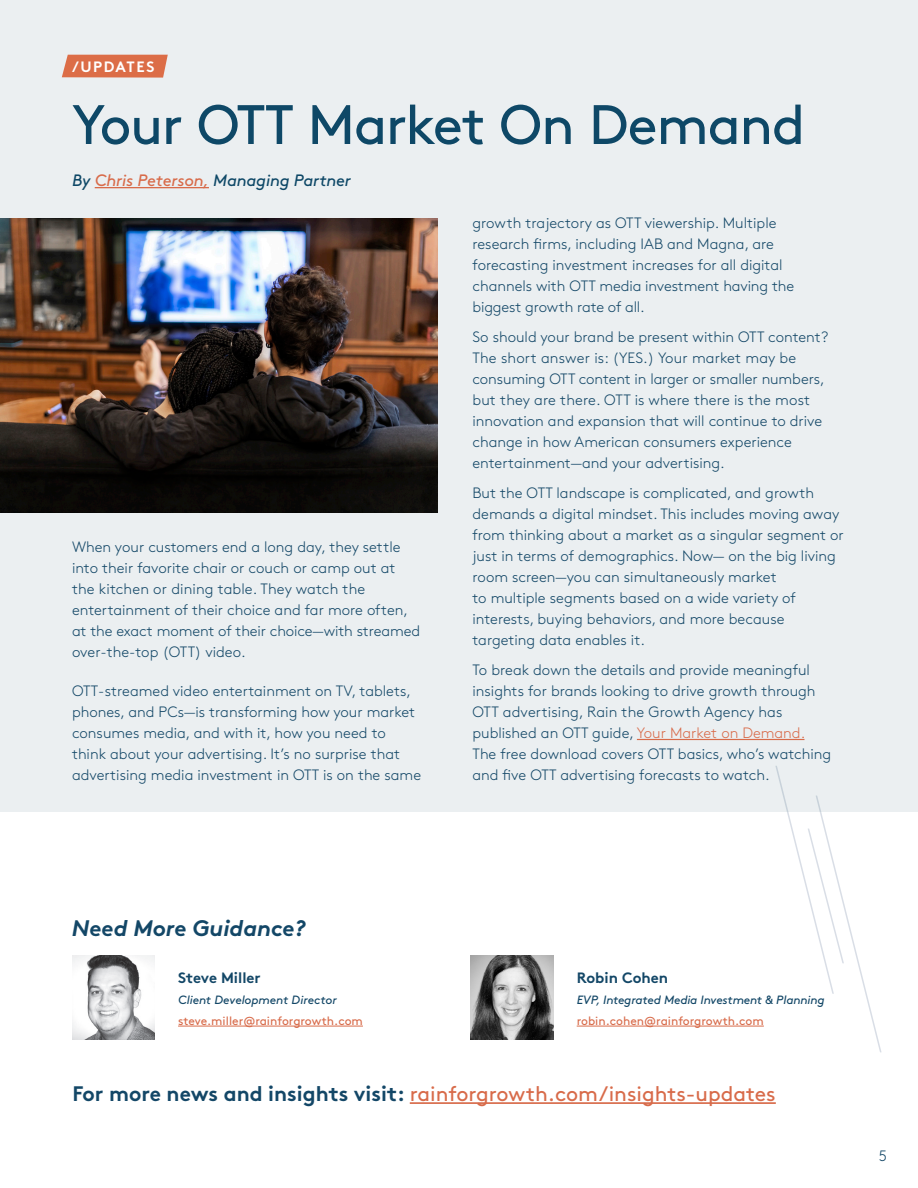
<style>
.page{position:relative;width:918px;height:1188px;background:#fff}
.page>*{position:absolute;margin:0;border:0;box-sizing:border-box;transform-origin:0 0}
.Headline{font:55.5px "Brown Std";letter-spacing:-.025em;color:#0e4867}
.Subhead{font:italic 700 22.5px "Brown Std";color:#134767}
.Staff_Name{font:21px "Brown Std";color:#d86b4a}
.Headline-2{font:italic 16.5px "Brown Std";letter-spacing:-.01em;color:#0e4867}
.Body_Copy{font:300 15px/21px "Brown Std";color:#134767}
.Email{font:700 15px "Brown Std";color:#134767}
.Staff_Name-2{font:700 15px "Brown Std";color:#134767}
.Slug{font:700 15px "Brown Std";letter-spacing:.095em;color:#fff}
.Email-2{font:12px "Brown Std";color:#d86b4a}
.Staff_Title{font:italic 12px "Brown Std";letter-spacing:-.01em;color:#134767}
.Email-3{font:italic 12px "Brown Std";letter-spacing:-.005em;color:#134767}
.s1{color:#d86b4a}
.s2{font-weight:700;color:#134767}
</style>
<div class="page">
<svg style="left:775px;top:811px;width:107px;height:241px"></svg>
<div style="left:0;top:0;width:918px;height:811px;background:#ebeff1"></div>
<hr style="left:410px;top:1102px;width:366px;height:2px;background:#d86b4a">
<img style="left:471px;top:956px;width:82px;height:84px">
<img style="left:72px;top:956px;width:83px;height:84px">
<hr style="left:577px;top:1026px;width:187px;height:1px;background:#d86b4a">
<hr style="left:178px;top:1026px;width:185px;height:1px;background:#d86b4a">
<hr style="left:95px;top:187px;width:114px;height:1px;background:#d86b4a">
<svg style="left:62px;top:55px;width:106px;height:23px;background:#dd7653"></svg>
<hr style="left:637px;top:739px;width:168px;height:1px;background:#d86b4a">
<img style="left:0;top:218px;width:438px;height:295px">
<p class="Slug" style="left:72px;top:58px;width:84px">/UPDATES</p>
<p class="Headline" style="left:72px;top:92px;width:735px">Your OTT Market On Demand</p>
<p class="Headline-2" style="left:72px;top:171px;width:280px">By <span class="s1">Chris Peterson,</span> Managing Partner</p>
<p class="Body_Copy" style="left:72px;top:537px;width:350px">When your customers end a long day, they settle into their favorite chair or couch or camp out at the kitchen or dining table. They watch the entertainment of their choice and far more often, at the exact moment of their choice—with streamed over-the-top (OTT) video.</p>
<p class="Body_Copy" style="left:72px;top:681px;width:351px">OTT-streamed video entertainment on TV, tablets, phones, and PCs—is transforming how your market consumes media, and with it, how you need to think about your advertising. It’s no surprise that advertising media investment in OTT is on the same</p>
<p class="Body_Copy" style="left:472px;top:213px;width:323px">growth trajectory as OTT viewership. Multiple research firms, including IAB and Magna, are forecasting investment increases for all digital channels with OTT media investment having the biggest growth rate of all.</p>
<p class="Body_Copy" style="left:472px;top:327px;width:357px">So should your brand be present within OTT content?<br>The short answer is: (YES.) Your market may be consuming OTT content in larger or smaller numbers, but they are there. OTT is where there is the most innovation and expansion that will continue to drive change in how American consumers experience entertainment—and your advertising.</p>
<p class="Body_Copy" style="left:472px;top:483px;width:373px">But the OTT landscape is complicated, and growth demands a digital mindset. This includes moving away from thinking about a market as a singular segment or just in terms of demographics. Now— on the big living room screen—you can simultaneously market<br>to multiple segments based on a wide variety of interests, buying behaviors, and more because targeting data enables it.</p>
<p class="Body_Copy" style="left:472px;top:660px;width:360px">To break down the details and provide meaningful insights for brands looking to drive growth through OTT advertising, Rain the Growth Agency has published an OTT guide, <span class="s1">Your Market on Demand.<br></span>The free download covers OTT basics, who’s watching and five OTT advertising forecasts to watch.</p>
<p class="Subhead" style="left:72px;top:914px;width:235px">Need More Guidance?</p>
<p class="Email" style="left:178px;top:968px;width:84px">Steve Miller</p>
<p class="Email-3" style="left:178px;top:993px;width:160px">Client Development Director</p>
<p class="Email-2" style="left:178px;top:1014px;width:186px">steve.miller@rainforgrowth.com</p>
<p class="Staff_Name-2" style="left:577px;top:968px;width:93px">Robin Cohen</p>
<p class="Staff_Title" style="left:577px;top:993px;width:249px">EVP, Integrated Media Investment &amp; Planning</p>
<p class="Email-2" style="left:577px;top:1014px;width:189px">robin.cohen@rainforgrowth.com</p>
<p class="Staff_Name" style="left:73px;top:1081px;width:705px"><span class="s2">For more news and insights visit:</span> rainforgrowth.com/insights-updates</p>
<p class="Body_Copy" style="left:879px;top:1146px;width:10px">5</p>
</div>
